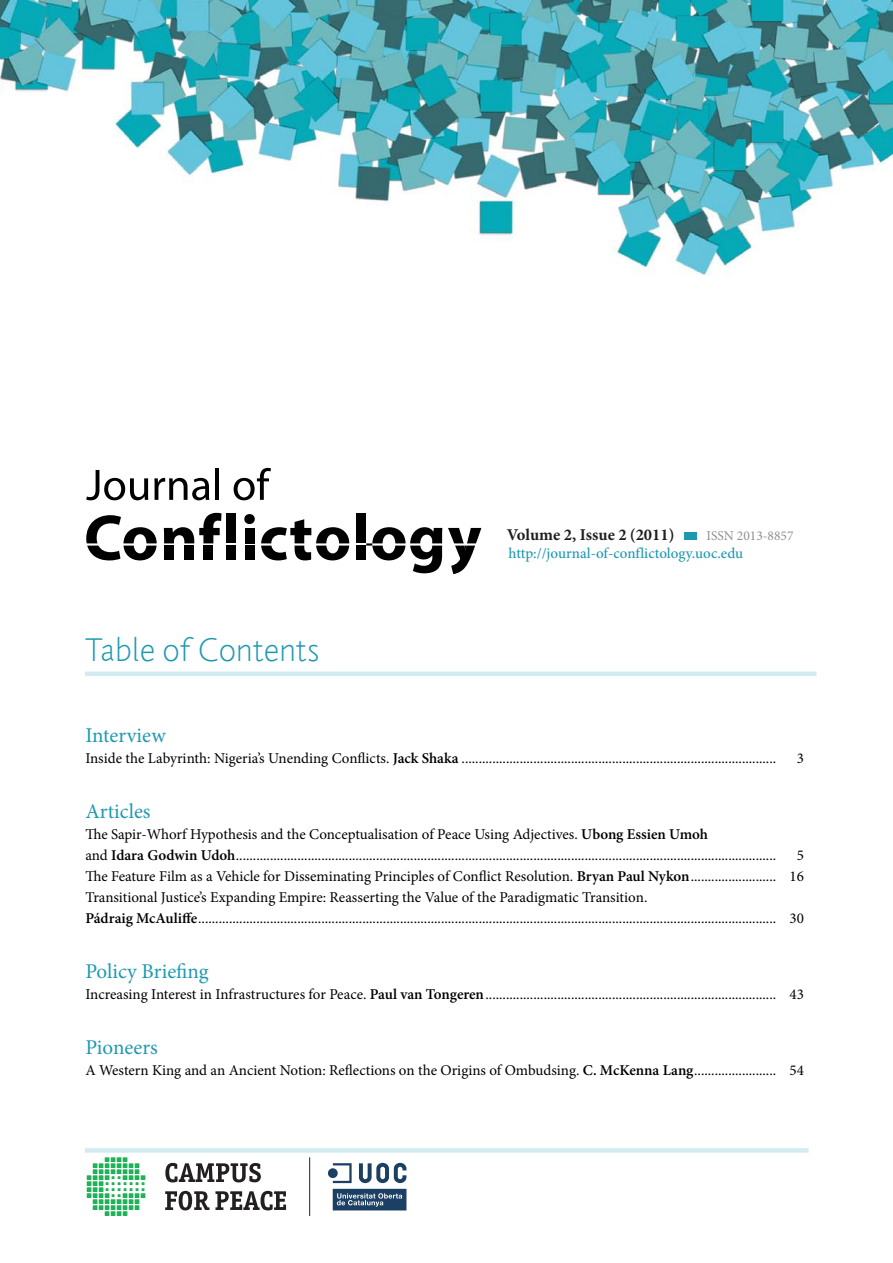
<style>
.page{position:relative;width:893px;height:1263px;background:#fff}
.page>*{position:absolute;margin:0;border:0;box-sizing:border-box;transform-origin:0 0}
.t1{font:31.5px "Pragma ND Light";color:#1f99b0}
.t2{font:21px "Minion Pro";color:#1f99b0}
.t3{font:700 16.5px "Minion Pro";color:#231f20}
.t4{font:15px/21px "Minion Pro";color:#000}
.t5{font:500 15px "Minion Pro";color:#1f99b0}
.t6{font:13.5px "Minion Pro";color:#8d8f92}
.s1{font-weight:600}
</style>
<div class="page">
<div style="left:356px;top:513px;width:10px;height:30px;background:#000"></div>
<svg style="left:164px;top:513px;width:58px;height:30px"></svg>
<div style="left:245px;top:528px;width:9px;height:15px;background:#000"></div>
<div style="left:226px;top:513px;width:10px;height:30px;background:#000"></div>
<div style="left:245px;top:546px;width:9px;height:14px;background:#000"></div>
<svg style="left:261px;top:519px;width:88px;height:41px"></svg>
<div style="left:226px;top:546px;width:10px;height:14px;background:#000"></div>
<div style="left:356px;top:546px;width:10px;height:14px;background:#000"></div>
<div style="left:244px;top:514px;width:11px;height:10px;background:#000;border-radius:50%"></div>
<svg style="left:448px;top:528px;width:33px;height:46px"></svg>
<div style="left:203px;top:546px;width:10px;height:14px;background:#000"></div>
<div style="left:184px;top:546px;width:10px;height:14px;background:#000"></div>
<div style="left:164px;top:546px;width:10px;height:14px;background:#000"></div>
<svg style="left:86px;top:515px;width:71px;height:45px"></svg>
<svg style="left:366px;top:527px;width:76px;height:46px"></svg>
<svg style="left:86px;top:470px;width:62px;height:30px"></svg>
<svg style="left:154px;top:478px;width:55px;height:22px"></svg>
<hr style="left:215px;top:468px;width:4px;height:32px;background:#000">
<svg style="left:234px;top:468px;width:37px;height:32px"></svg>
<svg style="left:684px;top:532px;width:12px;height:3px"></svg>
<hr style="left:684px;top:536px;width:12px;height:4px;background:#1f99b0">
<div style="left:85px;top:671px;width:731px;height:5px;background:#d2ebef"></div>
<div style="left:85px;top:1148px;width:723px;height:5px;background:#d2ebef"></div>
<svg style="left:165px;top:1163px;width:96px;height:19px"></svg>
<svg style="left:165px;top:1191px;width:44px;height:19px"></svg>
<svg style="left:215px;top:1191px;width:71px;height:19px"></svg>
<svg style="left:87px;top:1157px;width:58px;height:59px"></svg>
<svg style="left:328px;top:1163px;width:78px;height:47px"></svg>
<hr style="left:309px;top:1157px;width:1px;height:59px;background:#231f20">
<img style="left:0;top:0;width:893px;height:275px">
<h1 class="t1" style="left:85px;top:630px;width:236px">Table of Contents</h1>
<p class="t3" style="left:507px;top:523px;width:169px">Volume 2, Issue 2 (2011)</p>
<p class="t6" style="left:707px;top:527px;width:88px">ISSN 2013-8857</p>
<p class="t5" style="left:508px;top:543px;width:236px">http://journal-of-conflictology.uoc.edu</p>
<h2 class="t2" style="left:85px;top:721px;width:82px">Interview</h2>
<p class="t4" style="left:85px;top:747px;width:692px">Inside the Labyrinth: Nigeria’s Unending Conflicts. <span class="s1">Jack Shaka</span> ............................................................................................</p>
<p class="t4" style="left:797px;top:747px;width:9px">3</p>
<h2 class="t2" style="left:85px;top:797px;width:67px">Articles</h2>
<p class="t4" style="left:85px;top:823px;width:692px">The Sapir-Whorf Hypothesis and the Conceptualisation of Peace Using Adjectives. <span class="s1">Ubong Essien Umoh<br></span>and <span class="s1">Idara Godwin Udoh</span>..............................................................................................................................................................</p>
<p class="t4" style="left:85px;top:844px;width:720px;text-indent:711px">5<br>The Feature Film as a Vehicle for Disseminating Principles of Conflict Resolution. <span class="s1">Bryan Paul Nykon</span>......................... 16<br>Transitional Justice’s Expanding Empire: Reasserting the Value of the Paradigmatic Transition.<br><span class="s1">Pádraig McAuliffe</span>......................................................................................................................................................................... 30</p>
<h2 class="t2" style="left:85px;top:957px;width:125px">Policy Briefing</h2>
<p class="t4" style="left:85px;top:983px;width:720px">Increasing Interest in Infrastructures for Peace. <span class="s1">Paul van Tongeren</span>..................................................................................... 43</p>
<h2 class="t2" style="left:85px;top:1033px;width:74px">Pioneers</h2>
<p class="t4" style="left:85px;top:1059px;width:720px">A Western King and an Ancient Notion: Reflections on the Origins of Ombudsing. <span class="s1">C. McKenna Lang</span>........................ 54</p>
</div>
